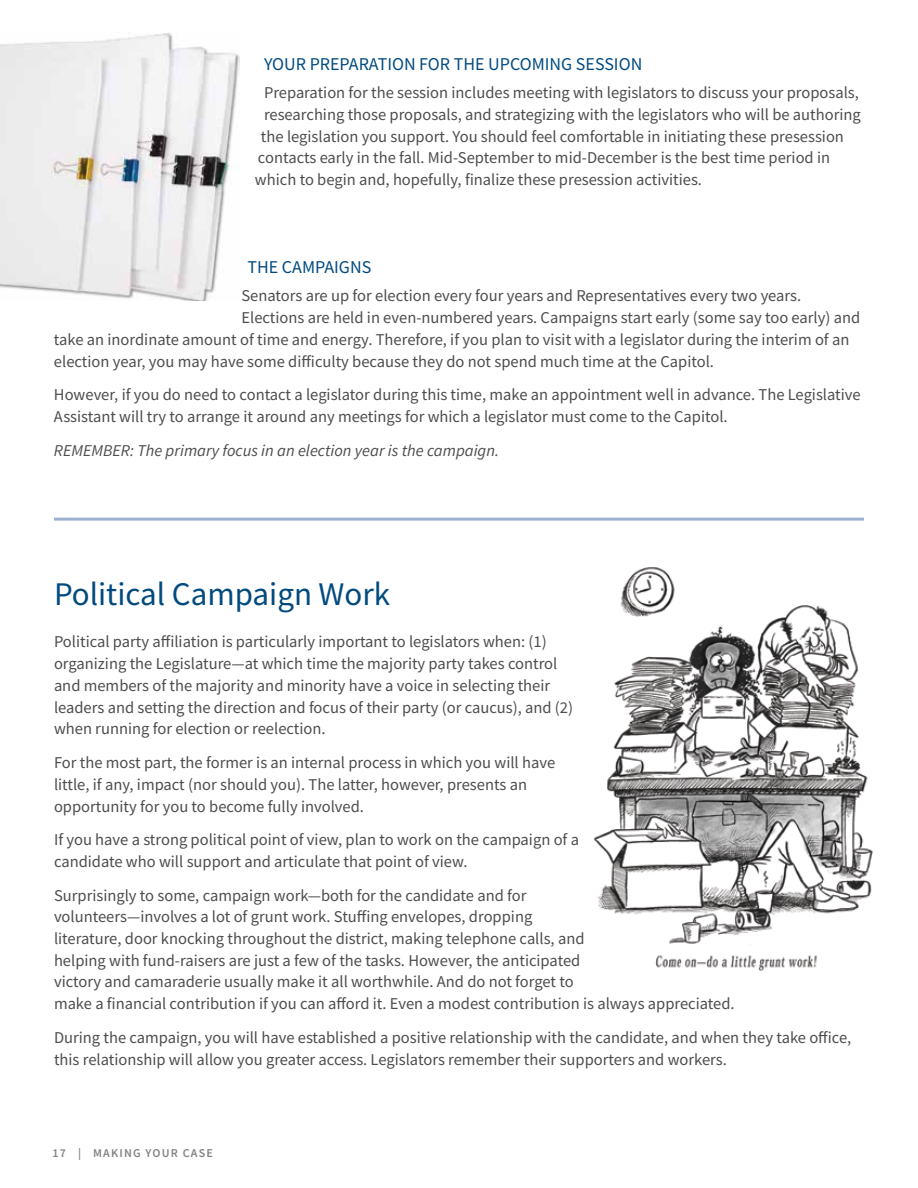
<style>
.page{position:relative;width:918px;height:1188px;background:#fff}
.page>*{position:absolute;margin:0;border:0;box-sizing:border-box;transform-origin:0 0}
.t1{font:33px "Source Sans Pro";color:#004a80}
.t2{font:18px "Source Sans Pro";color:#004a80}
.t3{font:16.5px/21.8px "Source Sans Pro";color:#4d4d4f}
.t4{font:italic 16.5px "Source Sans Pro";color:#4d4d4f}
.t5{font:600 12px "Source Sans Pro";letter-spacing:.1em;color:#818386}
</style>
<div class="page">
<hr style="left:54px;top:518px;width:810px;height:3px;background:#9cb1cf">
<img style="left:0;top:32px;width:239px;height:268px">
<img style="left:594px;top:567px;width:279px;height:404px">
<p class="t2" style="left:264px;top:52px;width:380px">YOUR PREPARATION FOR THE UPCOMING SESSION</p>
<p class="t3" style="left:261px;top:82px;width:601px;text-align:justify">Preparation for the session includes meeting with legislators to discuss your proposals, researching those proposals, and strategizing with the legislators who will be authoring the legislation you support. You should feel comfortable in initiating these presession</p>
<p class="t3" style="left:255px;top:147px;width:577px">contacts early in the fall. Mid-September to mid-December is the best time period in which to begin and, hopefully, finalize these presession activities.</p>
<p class="t2" style="left:248px;top:255px;width:125px">THE CAMPAIGNS</p>
<p class="t3" style="left:242px;top:285px;width:561px">Senators are up for election every four years and Representatives every two years.</p>
<p class="t3" style="left:54px;top:307px;width:808px;text-indent:188px">Elections are held in even-numbered years. Campaigns start early (some say too early) and take an inordinate amount of time and energy. Therefore, if you plan to visit with a legislator during the interim of an election year, you may have some difficulty because they do not spend much time at the Capitol.</p>
<p class="t3" style="left:54px;top:384px;width:808px">However, if you do need to contact a legislator during this time, make an appointment well in advance. The Legislative<br>Assistant will try to arrange it around any meetings for which a legislator must come to the Capitol.</p>
<p class="t4" style="left:54px;top:440px;width:447px">REMEMBER: The primary focus in an election year is the campaign.</p>
<h1 class="t1" style="left:54px;top:573px;width:338px">Political Campaign Work</h1>
<p class="t3" style="left:54px;top:631px;width:521px">Political party affiliation is particularly important to legislators when: (1) organizing the Legislature—at which time the majority party takes control and members of the majority and minority have a voice in selecting their leaders and setting the direction and focus of their party (or caucus), and (2) when running for election or reelection.</p>
<p class="t3" style="left:54px;top:752px;width:503px">For the most part, the former is an internal process in which you will have little, if any, impact (nor should you). The latter, however, presents an opportunity for you to become fully involved.</p>
<p class="t3" style="left:54px;top:829px;width:527px">If you have a strong political point of view, plan to work on the campaign of a candidate who will support and articulate that point of view.</p>
<p class="t3" style="left:54px;top:884px;width:532px">Surprisingly to some, campaign work—both for the candidate and for volunteers—involves a lot of grunt work. Stuffing envelopes, dropping literature, door knocking throughout the district, making telephone calls, and helping with fund-raisers are just a few of the tasks. However, the anticipated</p>
<p class="t3" style="left:54px;top:971px;width:682px">victory and camaraderie usually make it all worthwhile. And do not forget to<br>make a financial contribution if you can afford it. Even a modest contribution is always appreciated.</p>
<p class="t3" style="left:54px;top:1026px;width:799px">During the campaign, you will have established a positive relationship with the candidate, and when they take office, this relationship will allow you greater access. Legislators remember their supporters and workers.</p>
<h6 class="t5" style="left:52px;top:1145px;width:162px">17 | MAKING YOUR CASE</h6>
</div>
